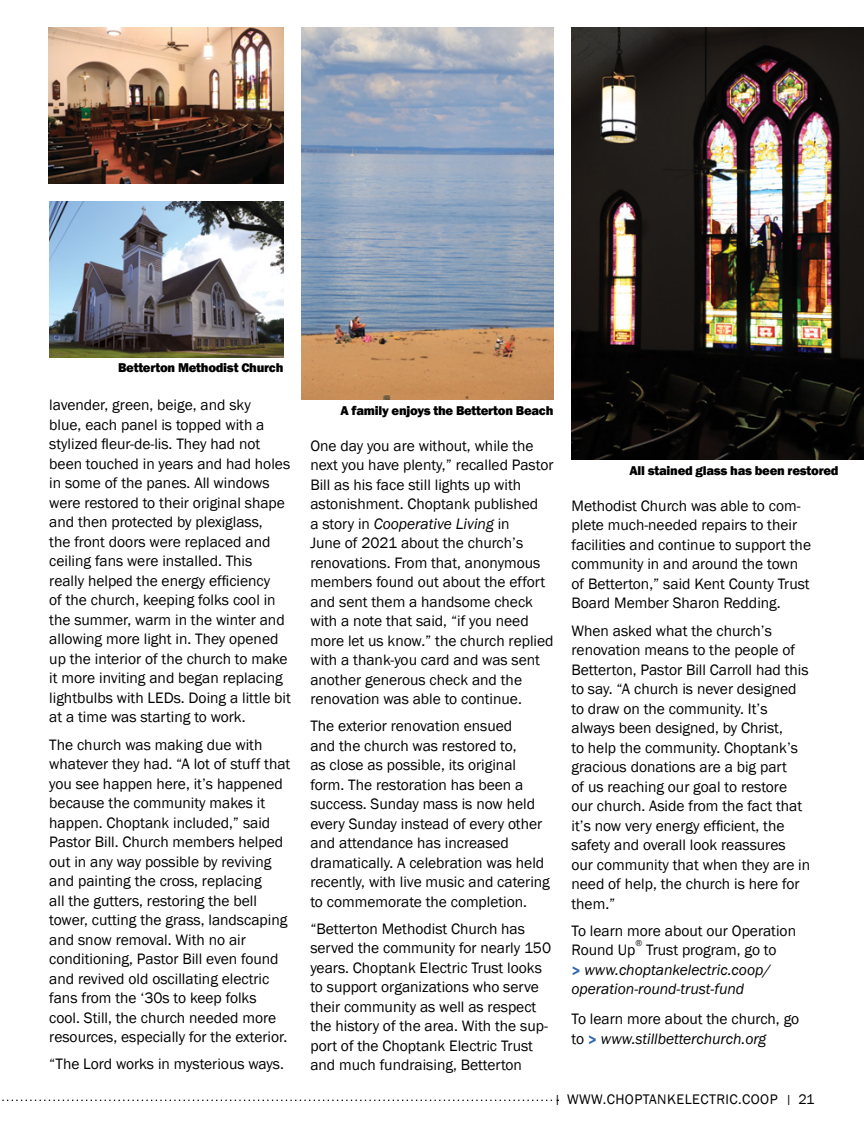
<style>
.page{position:relative;width:864px;height:1134px;background:#fff}
.page>*{position:absolute;margin:0;border:0;box-sizing:border-box;transform-origin:0 0}
.t1{font:15.6px/19.5px "Franklin Gothic";color:#000}
.t2{font:italic 15.6px/19.5px "Franklin Gothic";color:#000}
.t3{font:14.25px "Franklin Gothic";letter-spacing:.03em;color:#000}
.t4{font:800 13.2px "Franklin Gothic";letter-spacing:-.02em;color:#000}
.t5{font:9px "Franklin Gothic";color:#000}
.s1{font-style:italic}
.s2{font-style:normal}
.s3{font-weight:800;font-style:normal;color:#3269ae}
.s4{font-weight:800;color:#3269ae}
.s5{font-size:12px}
</style>
<div class="page">
<svg style="left:2px;top:1100px;width:556px;height:1px"></svg>
<img style="left:301px;top:27px;width:253px;height:372px">
<img style="left:572px;top:27px;width:292px;height:433px">
<img style="left:49px;top:27px;width:234px;height:157px">
<img style="left:49px;top:201px;width:234px;height:157px">
<p class="t4" style="left:118px;top:359px;width:167px">Betterton Methodist Church</p>
<p class="t1" style="left:49px;top:396px;width:243px">lavender, green, beige, and sky<br>blue, each panel is topped with a stylized fleur-de-lis. They had not been touched in years and had holes in some of the panes. All windows were restored to their original shape and then protected by plexiglass,<br>the front doors were replaced and ceiling fans were installed. This really helped the energy efficiency<br>of the church, keeping folks cool in the summer, warm in the winter and allowing more light in. They opened up the interior of the church to make it more inviting and began replacing lightbulbs with LEDs. Doing a little bit at a time was starting to work.</p>
<p class="t1" style="left:49px;top:735px;width:243px">The church was making due with whatever they had. “A lot of stuff that you see happen here, it’s happened because the community makes it happen. Choptank included,” said Pastor Bill. Church members helped out in any way possible by reviving and painting the cross, replacing<br>all the gutters, restoring the bell tower, cutting the grass, landscaping and snow removal. With no air conditioning, Pastor Bill even found and revived old oscillating electric fans from the ‘30s to keep folks cool. Still, the church needed more resources, especially for the exterior.</p>
<p class="t1" style="left:49px;top:1054px;width:236px">“The Lord works in mysterious ways.</p>
<p class="t4" style="left:341px;top:402px;width:214px">A family enjoys the Betterton Beach</p>
<p class="t1" style="left:310px;top:436px;width:245px">One day you are without, while the next you have plenty,” recalled Pastor Bill as his face still lights up with astonishment. Choptank published<br>a story in <span class="s1">Cooperative Living</span> in<br>June of 2021 about the church’s renovations. From that, anonymous members found out about the effort and sent them a handsome check with a note that said, “if you need more let us know.” the church replied with a thank-you card and was sent another generous check and the renovation was able to continue.</p>
<p class="t1" style="left:310px;top:717px;width:241px">The exterior renovation ensued<br>and the church was restored to,<br>as close as possible, its original form. The restoration has been a success. Sunday mass is now held every Sunday instead of every other and attendance has increased dramatically. A celebration was held recently, with live music and catering to commemorate the completion.</p>
<p class="t1" style="left:310px;top:919px;width:242px">“Betterton Methodist Church has served the community for nearly 150 years. Choptank Electric Trust looks to support organizations who serve their community as well as respect the history of the area. With the sup&shy;port of the Choptank Electric Trust and much fundraising, Betterton</p>
<p class="t4" style="left:629px;top:462px;width:211px">All stained glass has been restored</p>
<p class="t1" style="left:572px;top:496px;width:241px">Methodist Church was able to com&shy;plete much-needed repairs to their facilities and continue to support the community in and around the town of Betterton,” said Kent County Trust Board Member Sharon Redding.</p>
<p class="t1" style="left:572px;top:621px;width:240px">When asked what the church’s renovation means to the people of<br>Betterton, Pastor Bill Carroll had this to say. “A church is never designed to draw on the community. It’s always been designed, by Christ,<br>to help the community. Choptank’s gracious donations are a big part<br>of us reaching our goal to restore our church. Aside from the fact that it’s now very energy efficient, the safety and overall look reassures our community that when they are in need of help, the church is here for them.”</p>
<p class="t1" style="left:572px;top:921px;width:226px">To learn more about our Operation<br>Round Up</p>
<p class="t5" style="left:635px;top:938px;width:8px">®</p>
<p class="t2" style="left:572px;top:940px;width:207px;text-indent:75px"><span class="s2">Trust program, go to </span><span class="s3">&gt;</span> www.choptankelectric.coop/ operation-round-trust-fund</p>
<p class="t1" style="left:572px;top:1009px;width:229px">To learn more about the church, go to <span class="s4">&gt;</span> <span class="s1">www.stillbetterchurch.org</span></p>
<p class="t3" style="left:555px;top:1091px;width:261px"><span class="s5">|</span> WWW.CHOPTANKELECTRIC.COOP <span class="s5">|</span> 21</p>
</div>
